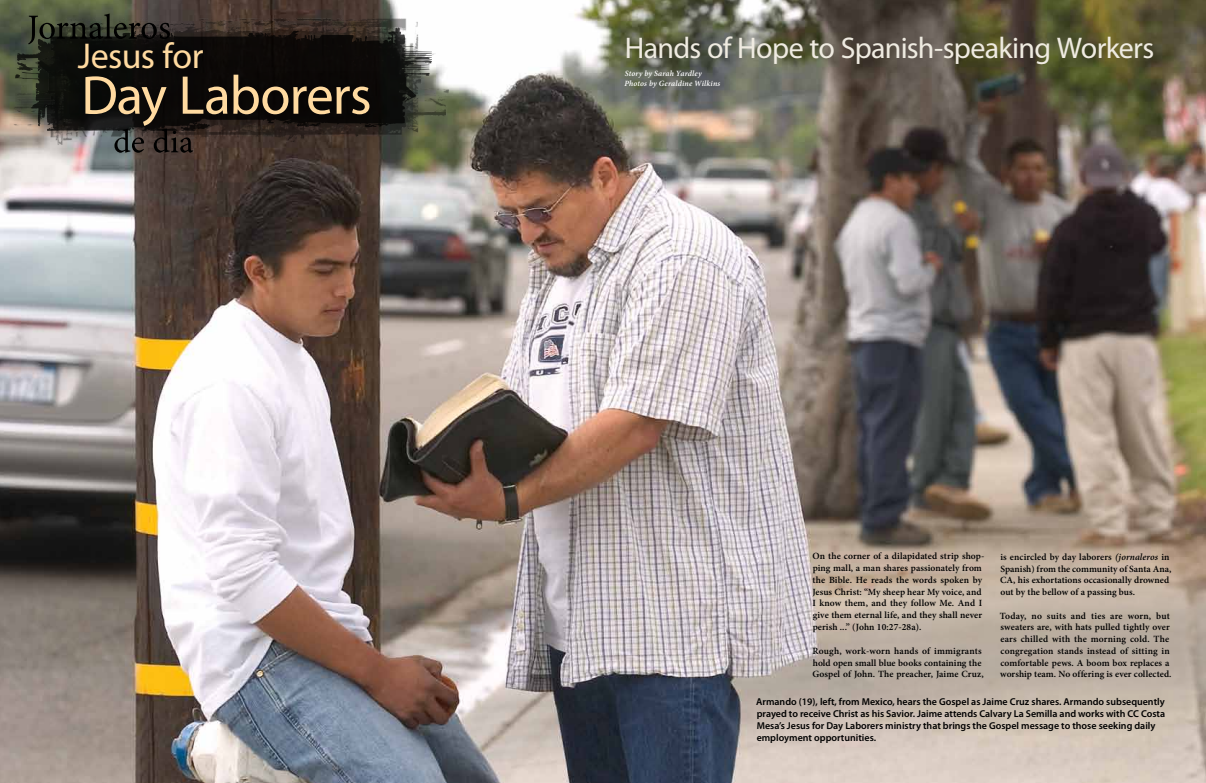
<style>
.page{position:relative;width:1206px;height:783px;background:#fff}
.page>*{position:absolute;margin:0;border:0;box-sizing:border-box;transform-origin:0 0}
.t1{font:55px "Myriad Pro";letter-spacing:-.02em;color:#ffdaa0}
.t2{font:36px "Myriad Pro";letter-spacing:-.015em;color:#ffdaa0}
.t3{font:30px "Myriad Pro";letter-spacing:-.025em;color:#efebe1}
.t4{font:600 10px/12px "Myriad Pro";color:#000}
.t5{font:600 9.5px/11.8px "Minion Pro";letter-spacing:.01em;color:#000}
.t6{font:italic 600 8px/10px "Minion Pro";letter-spacing:.02em;color:#fff}
.s1{font-style:italic}
</style>
<div class="page">
<img style="left:0;top:0;width:1206px;height:783px">
<img style="left:0;top:0;width:486px;height:157px">
<svg style="left:823px;top:551px;width:383px;height:186px;background:#c1b2a4"></svg>
<svg style="left:28px;top:14px;width:142px;height:30px;background:#454838"></svg>
<svg style="left:114px;top:143px;width:79px;height:10px"></svg>
<div style="left:58px;top:22px;width:329px;height:121px;background:#000;opacity:.7"></div>
<h2 class="t2" style="left:78px;top:33px;width:127px">Jesus for</h2>
<h1 class="t1" style="left:81px;top:61px;width:292px">Day Laborers</h1>
<h3 class="t3" style="left:625px;top:29px;width:531px">Hands of Hope to Spanish-speaking Workers</h3>
<p class="t6" style="left:625px;top:68px;width:97px">Story by Sarah Yardley<br>Photos by Geraldine Wilkins</p>
<p class="t5" style="left:812px;top:550px;width:174px">On the corner of a dilapidated strip shop&shy;ping mall, a man shares passionately from the Bible. He reads the words spoken by Jesus Christ: “My sheep hear My voice, and I know them, and they follow Me. And I give them eternal life, and they shall never perish ...” (John 10:27-28a).</p>
<p class="t5" style="left:812px;top:645px;width:173px">Rough, work-worn hands of immigrants hold open small blue books containing the<br>Gospel of John. The preacher, Jaime Cruz,</p>
<p class="t4" style="left:756px;top:695px;width:410px">Armando (19), left, from Mexico, hears the Gospel as Jaime Cruz shares. Armando subsequently prayed to receive Christ as his Savior. Jaime attends Calvary La Semilla and works with CC Costa Mesa’s Jesus for Day Laborers ministry that brings the Gospel message to those seeking daily employment opportunities.</p>
<p class="t5" style="left:1000px;top:551px;width:173px">is encircled by day laborers <span class="s1">(jornaleros</span> in Spanish) from the community of Santa Ana, CA, his exhortations occasionally drowned out by the bellow of a passing bus.</p>
<p class="t5" style="left:1000px;top:610px;width:173px">Today, no suits and ties are worn, but sweaters are, with hats pulled tightly over ears chilled with the morning cold. The congregation stands instead of sitting in comfortable pews. A boom box replaces a worship team. No offering is ever collected.</p>
</div>
